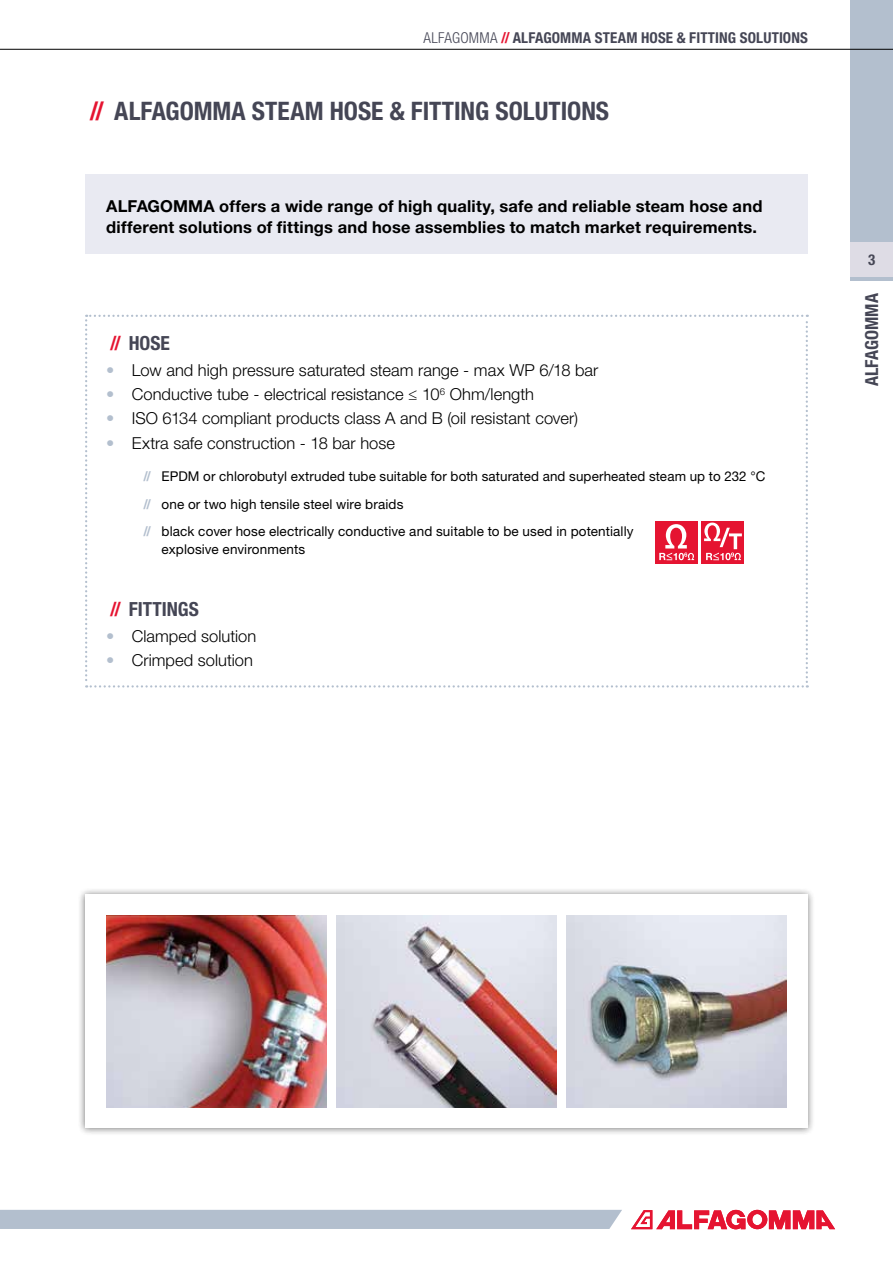
<style>
.page{position:relative;width:893px;height:1263px;background:#fff}
.page>*{position:absolute;margin:0;border:0;box-sizing:border-box;transform-origin:0 0}
.t1{font:700 condensed 25.5px "Helvetica Neue LT Std";color:#454655}
.t2{font:700 condensed 19.5px "Helvetica Neue LT Std";color:#454655}
.t3{font:700 condensed 18px "Helvetica Neue LT Std";color:#454655}
.t4{font:300 16.5px "Helvetica Neue LT Std";color:#000}
.t5{font:700 16.5px/21px "Helvetica Neue LT Std";letter-spacing:.01em;color:#000}
.t6{font:700 condensed 15px "Helvetica Neue LT Std";letter-spacing:.01em;color:#454655}
.t7{font:13.5px/27.6px "Helvetica Neue LT Std";letter-spacing:.01em;color:#000}
.s1{font-weight:300}
.s2{color:#e51431}
.s3{color:#b3bfce}
.s4{font-weight:700;font-stretch:condensed;color:#b3bfce}
</style>
<div class="page">
<div style="left:850px;top:0;width:43px;height:242px;background:#b3bfce"></div>
<div style="left:850px;top:276px;width:43px;height:5px;background:#b3bfce"></div>
<div style="left:850px;top:242px;width:43px;height:34px;background:#dedce5"></div>
<hr style="left:0;top:49px;width:893px;height:1px;background:#000">
<svg style="left:631px;top:1210px;width:204px;height:19px"></svg>
<div style="left:0;top:1210px;width:622px;height:19px;background:#b3bfce"></div>
<div style="left:77px;top:887px;width:738px;height:249px;background:#000;opacity:.55"></div>
<div style="left:85px;top:894px;width:723px;height:234px;background:#fff"></div>
<div style="left:85px;top:174px;width:723px;height:80px;background:#e9eaf2"></div>
<img style="left:106px;top:916px;width:220px;height:191px">
<img style="left:567px;top:916px;width:220px;height:191px">
<img style="left:336px;top:916px;width:221px;height:191px">
<svg style="left:85px;top:315px;width:723px;height:372px"></svg>
<p class="t6" style="left:424px;top:28px;width:386px"><span class="s1">ALFAGOMMA</span> <span class="s2">//</span> ALFAGOMMA STEAM HOSE &amp; FITTING SOLUTIONS</p>
<h1 class="t1" style="left:90px;top:96px;width:521px"><span class="s2">//</span> ALFAGOMMA STEAM HOSE &amp; FITTING SOLUTIONS</h1>
<p class="t5" style="left:106px;top:195px;width:658px">ALFAGOMMA offers a wide range of high quality, safe and reliable steam hose and different solutions of fittings and hose assemblies to match market requirements.</p>
<p class="t2" style="left:110px;top:331px;width:61px"><span class="s2">//</span> HOSE</p>
<p class="t4" style="left:106px;top:360px;width:494px"><span class="s3">•</span> Low and high pressure saturated steam range - max WP 6/18 bar</p>
<p class="t4" style="left:106px;top:384px;width:429px"><span class="s3">•</span> Conductive tube - electrical resistance ≤ 10<sup>6</sup> Ohm/length</p>
<p class="t4" style="left:106px;top:408px;width:473px"><span class="s3">•</span> ISO 6134 compliant products class A and B (oil resistant cover)</p>
<p class="t4" style="left:106px;top:433px;width:290px"><span class="s3">•</span> Extra safe construction - 18 bar hose</p>
<p class="t7" style="left:143px;top:462px;width:623px"><span class="s4">//</span> EPDM or chlorobutyl extruded tube suitable for both saturated and superheated steam up to 232 °C <span class="s4">//</span> one or two high tensile steel wire braids<br><span class="s4">//</span> black cover hose electrically conductive and suitable to be used in potentially</p>
<p class="t7" style="left:162px;top:536px;width:145px">explosive environments</p>
<p class="t2" style="left:110px;top:597px;width:90px"><span class="s2">//</span> FITTINGS</p>
<p class="t4" style="left:106px;top:626px;width:151px"><span class="s3">•</span> Clamped solution</p>
<p class="t4" style="left:106px;top:650px;width:148px"><span class="s3">•</span> Crimped solution</p>
<p class="t6" style="left:868px;top:250px;width:9px">3</p>
<p class="t3" style="left:861px;top:386px;width:95px;rotate:-90deg">ALFAGOMMA</p>
</div>
